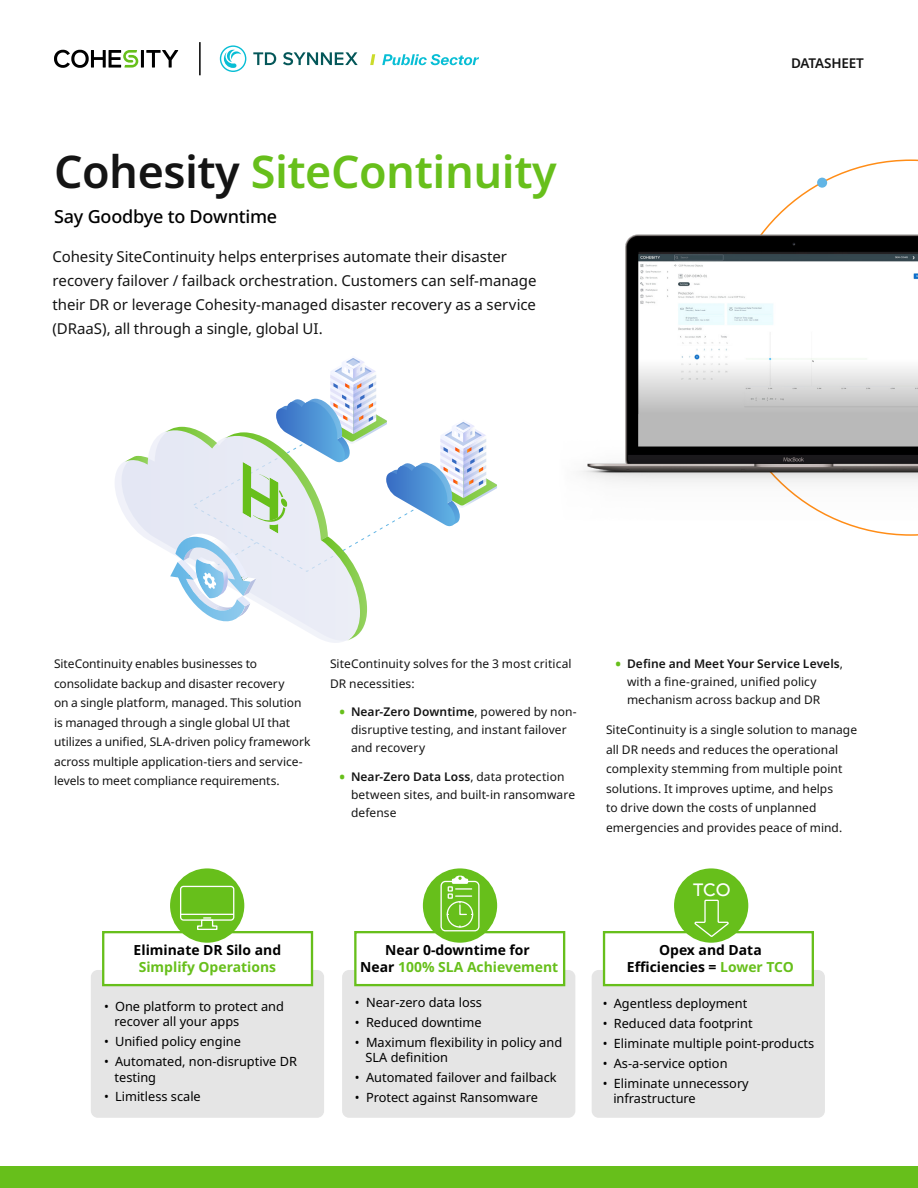
<style>
.page{position:relative;width:918px;height:1188px;background:#fff}
.page>*{position:absolute;margin:0;border:0;box-sizing:border-box;transform-origin:0 0}
.t1{font:600 45px "Noto Sans";letter-spacing:-.01em;color:#67bf1b}
.t2{font:500 18px "Noto Sans";letter-spacing:-.015em;color:#000}
.t3{font:500 17.85px "Avenir";color:#fff}
.t4{font:15px/24px "Noto Sans";letter-spacing:-.005em;color:#141414}
.t5{font:700 13.95px/16.6px "Noto Sans";color:#000;text-align:center}
.t6{font:700 13.95px "Noto Sans";color:#67bf1b}
.t7{font:600 13.5px "Noto Sans";letter-spacing:-.01em;color:#141414}
.t8{font:12.75px/15.3px "Noto Sans";color:#000}
.t9{font:12px/19.5px "Noto Sans";letter-spacing:.005em;color:#141414}
.s1{color:#141414}
.s2{font-weight:600;font-size:16.5px;color:#67bf1b}
.s3{font-weight:600}
.s4{color:#67bf1b}
</style>
<div class="page">
<div style="left:0;top:1166px;width:918px;height:22px;background:#67bf1b"></div>
<hr style="left:141px;top:50px;width:3px;height:18px;background:#000">
<svg style="left:146px;top:50px;width:32px;height:18px"></svg>
<svg style="left:54px;top:50px;width:84px;height:18px"></svg>
<img style="left:581px;top:188px;width:337px;height:348px">
<div style="left:817px;top:178px;width:10px;height:10px;background:#62b5e5;border-radius:50%"></div>
<svg style="left:115px;top:432px;width:228px;height:211px"></svg>
<svg style="left:125px;top:456px;width:23px;height:9px"></svg>
<svg style="left:164px;top:358px;width:333px;height:283px"></svg>
<div style="left:342px;top:970px;width:233px;height:148px;background:#e5e5e5;border-radius:7px"></div>
<div style="left:592px;top:970px;width:233px;height:148px;background:#e5e5e5;border-radius:7px"></div>
<div style="left:91px;top:970px;width:233px;height:148px;background:#e5e5e5;border-radius:7px"></div>
<div style="left:355px;top:932px;width:209px;height:53px;background:#fff"></div>
<div style="left:354px;top:931px;width:211px;height:55px;border:2px solid #67bf1b"></div>
<div style="left:604px;top:932px;width:209px;height:53px;background:#fff"></div>
<div style="left:603px;top:931px;width:211px;height:55px;border:2px solid #67bf1b"></div>
<div style="left:103px;top:932px;width:209px;height:53px;background:#fff"></div>
<div style="left:102px;top:931px;width:211px;height:55px;border:2px solid #67bf1b"></div>
<div style="left:170px;top:868px;width:74px;height:75px;background:#67bf1b;border-radius:50%"></div>
<div style="left:180px;top:886px;width:54px;height:35px;border:1px solid #fff;border-radius:3px"></div>
<hr style="left:181px;top:914px;width:52px;height:1px;background:#fff">
<svg style="left:196px;top:917px;width:22px;height:13px"></svg>
<div style="left:423px;top:868px;width:74px;height:75px;background:#67bf1b;border-radius:50%"></div>
<div style="left:440px;top:881px;width:40px;height:50px;border:1px solid #fff;border-radius:4px"></div>
<div style="left:447px;top:901px;width:26px;height:27px;border:1px solid #fff;border-radius:50%"></div>
<svg style="left:447px;top:875px;width:26px;height:41px"></svg>
<div style="left:674px;top:868px;width:74px;height:75px;background:#67bf1b;border-radius:50%"></div>
<svg style="left:694px;top:899px;width:35px;height:37px"></svg>
<svg style="left:220px;top:45px;width:26px;height:27px"></svg>
<svg style="left:253px;top:52px;width:23px;height:13px"></svg>
<svg style="left:283px;top:52px;width:75px;height:13px"></svg>
<svg style="left:382px;top:54px;width:97px;height:11px"></svg>
<svg style="left:370px;top:54px;width:5px;height:11px"></svg>
<hr style="left:199px;top:42px;width:2px;height:33px;background:#000">
<h1 class="t1" style="left:54px;top:140px;width:504px"><span class="s1">Cohesity</span> SiteContinuity</h1>
<h2 class="t2" style="left:54px;top:203px;width:225px">Say Goodbye to Downtime</h2>
<p class="t4" style="left:52px;top:245px;width:485px">Cohesity SiteContinuity helps enterprises automate their disaster recovery failover / failback orchestration. Customers can self-manage their DR or leverage Cohesity-managed disaster recovery as a service (DRaaS), all through a single, global UI.</p>
<p class="t7" style="left:791px;top:54px;width:74px">DATASHEET</p>
<p class="t9" style="left:54px;top:654px;width:258px">SiteContinuity enables businesses to consolidate backup and disaster recovery<br>on a single platform, managed. This solution is managed through a single global UI that utilizes a unified, SLA-driven policy framework across multiple application-tiers and service&shy;levels to meet compliance requirements.</p>
<p class="t9" style="left:330px;top:654px;width:243px">SiteContinuity solves for the 3 most critical<br>DR necessities:</p>
<p class="t9" style="left:351px;top:703px;width:227px;line-height:18px;text-indent:-12px"><span class="s2">•</span> <span class="s3">Near-Zero Downtime</span>, powered by non&shy;disruptive testing, and instant failover and recovery</p>
<p class="t9" style="left:351px;top:768px;width:226px;line-height:18px;text-indent:-12px"><span class="s2">•</span> <span class="s3">Near-Zero Data Loss</span>, data protection between sites, and built-in ransomware defense</p>
<p class="t9" style="left:627px;top:655px;width:218px;line-height:18px;text-indent:-12px"><span class="s2">•</span> <span class="s3">Define and Meet Your Service Levels</span>, with a fine-grained, unified policy mechanism across backup and DR</p>
<p class="t9" style="left:606px;top:721px;width:253px">SiteContinuity is a single solution to manage all DR needs and reduces the operational complexity stemming from multiple point solutions. It improves uptime, and helps<br>to drive down the costs of unplanned emergencies and provides peace of mind.</p>
<h3 class="t3" style="left:693px;top:874px;width:39px">TCO</h3>
<p class="t5" style="left:134px;top:942px;width:149px">Eliminate DR Silo and</p>
<p class="t6" style="left:139px;top:957px;width:139px">Simplify Operations</p>
<p class="t8" style="left:115px;top:999px;width:171px;text-indent:-11px">• One platform to protect and recover all your apps</p>
<p class="t8" style="left:104px;top:1034px;width:139px">• Unified policy engine</p>
<p class="t8" style="left:115px;top:1054px;width:184px;text-indent:-11px">• Automated, non-disruptive DR testing</p>
<p class="t8" style="left:104px;top:1090px;width:98px">• Limitless scale</p>
<p class="t5" style="left:360px;top:942px;width:200px">Near 0-downtime for<br>Near <span class="s4">100% SLA Achievement</span></p>
<p class="t5" style="left:627px;top:942px;width:169px">Opex and Data<br>Efficiencies = <span class="s4">Lower TCO</span></p>
<p class="t8" style="left:355px;top:995px;width:129px">• Near-zero data loss</p>
<p class="t8" style="left:355px;top:1015px;width:128px">• Reduced downtime</p>
<p class="t8" style="left:366px;top:1035px;width:198px;text-indent:-11px">• Maximum flexibility in policy and<br>SLA definition</p>
<p class="t8" style="left:355px;top:1070px;width:203px">• Automated failover and failback</p>
<p class="t8" style="left:355px;top:1090px;width:184px">• Protect against Ransomware</p>
<p class="t8" style="left:603px;top:996px;width:146px">• Agentless deployment</p>
<p class="t8" style="left:603px;top:1016px;width:151px">• Reduced data footprint</p>
<p class="t8" style="left:603px;top:1036px;width:213px">• Eliminate multiple point-products</p>
<p class="t8" style="left:603px;top:1056px;width:126px">• As-a-service option</p>
<p class="t8" style="left:613px;top:1076px;width:137px;text-indent:-11px">• Eliminate unnecessory infrastructure</p>
</div>
